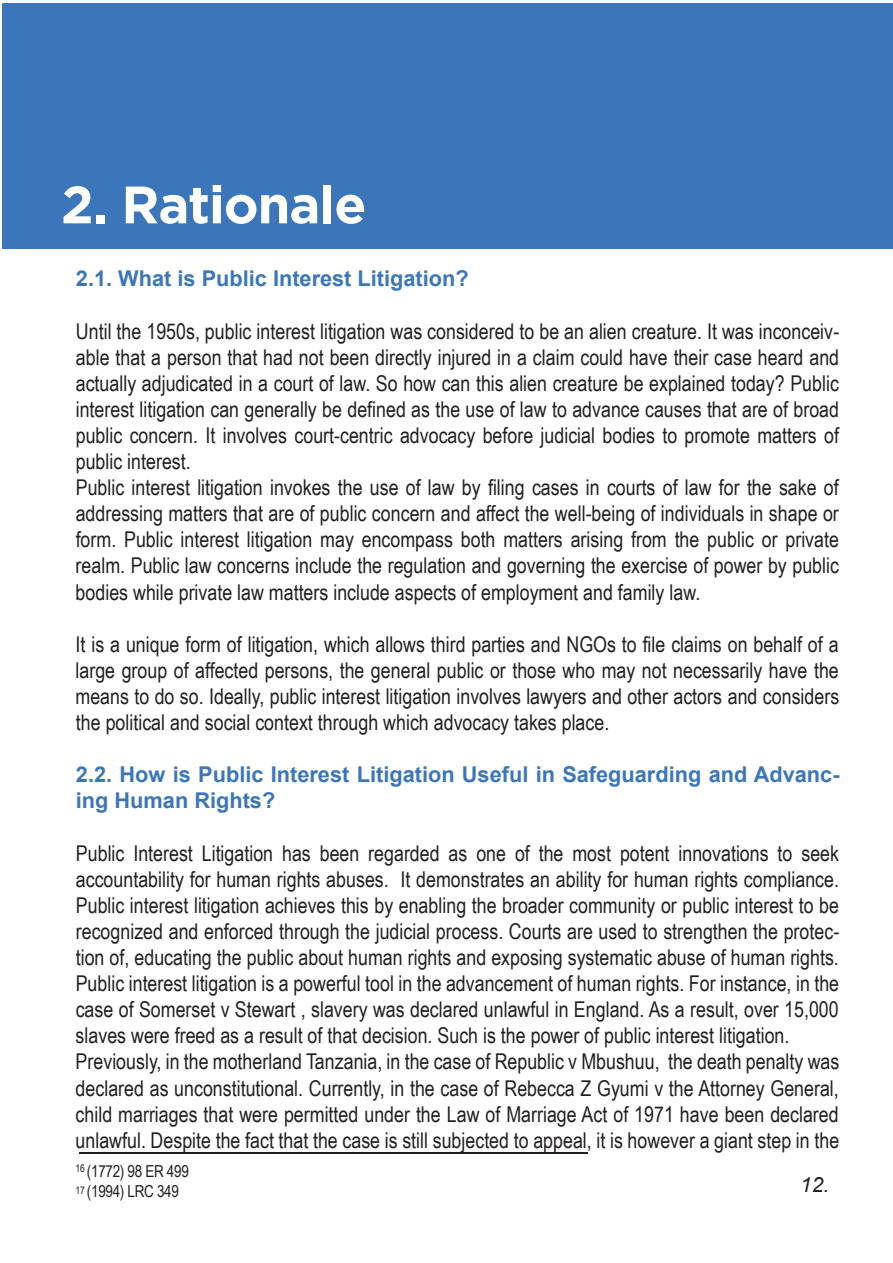
<style>
.page{position:relative;width:893px;height:1263px;background:#fff}
.page>*{position:absolute;margin:0;border:0;box-sizing:border-box;transform-origin:0 0}
.t1{font:700 52.5px "Gotham";letter-spacing:-.02em;color:#fff}
.t2{font:21.75px/26.1px "Arial Narrow";color:#231f20}
.t3{font:700 21.75px/26.1px "Arial";color:#3b76bb}
.t4{font:italic 21px "Arial";color:#231f20}
.t5{font:16.5px/19.8px "Arial Narrow";letter-spacing:-.02em;color:#231f20}
.t6{font:10.5px/22px "Arial Narrow";color:#231f20}
</style>
<div class="page">
<div style="left:3px;top:3px;width:890px;height:246px;background:#3b76bb"></div>
<hr style="left:79px;top:1152px;width:509px;height:1px;background:#231f20">
<h1 class="t1" style="left:61px;top:174px;width:307px">2. Rationale</h1>
<p class="t3" style="left:76px;top:266px;width:394px">2.1. What is Public Interest Litigation?</p>
<p class="t2" style="left:76px;top:317px;width:765px">Until the 1950s, public interest litigation was considered to be an alien creature. It was inconceiv&shy;able that a person that had not been directly injured in a claim could have their case heard and actually adjudicated in a court of law. So how can this alien creature be explained today? Public interest litigation can generally be defined as the use of law to advance causes that are of broad public concern. It involves court-centric advocacy before judicial bodies to promote matters of public interest.<br>Public interest litigation invokes the use of law by filing cases in courts of law for the sake of addressing matters that are of public concern and affect the well-being of individuals in shape or form. Public interest litigation may encompass both matters arising from the public or private realm. Public law concerns include the regulation and governing the exercise of power by public bodies while private law matters include aspects of employment and family law.</p>
<p class="t2" style="left:76px;top:630px;width:765px;text-align:justify">It is a unique form of litigation, which allows third parties and NGOs to file claims on behalf of a large group of affected persons, the general public or those who may not necessarily have the means to do so. Ideally, public interest litigation involves lawyers and other actors and considers the political and social context through which advocacy takes place.</p>
<p class="t3" style="left:76px;top:762px;width:765px">2.2. How is Public Interest Litigation Useful in Safeguarding and Advanc&shy;ing Human Rights?</p>
<p class="t2" style="left:76px;top:839px;width:765px">Public Interest Litigation has been regarded as one of the most potent innovations to seek accountability for human rights abuses. It demonstrates an ability for human rights compliance.<br>Public interest litigation achieves this by enabling the broader community or public interest to be recognized and enforced through the judicial process. Courts are used to strengthen the protec&shy;tion of, educating the public about human rights and exposing systematic abuse of human rights.<br>Public interest litigation is a powerful tool in the advancement of human rights. For instance, in the case of Somerset v Stewart , slavery was declared unlawful in England. As a result, over 15,000 slaves were freed as a result of that decision. Such is the power of public interest litigation.<br>Previously, in the motherland Tanzania, in the case of Republic v Mbushuu, the death penalty was declared as unconstitutional. Currently, in the case of Rebecca Z Gyumi v the Attorney General, child marriages that were permitted under the Law of Marriage Act of 1971 have been declared unlawful. Despite the fact that the case is still subjected to appeal, it is however a giant step in the</p>
<p class="t5" style="left:87px;top:1161px;width:103px">(1772) 98 ER 499 (1994) LRC 349</p>
<p class="t6" style="left:75px;top:1157px;width:11px">16<br>17</p>
<p class="t4" style="left:800px;top:1171px;width:31px">12.</p>
</div>
